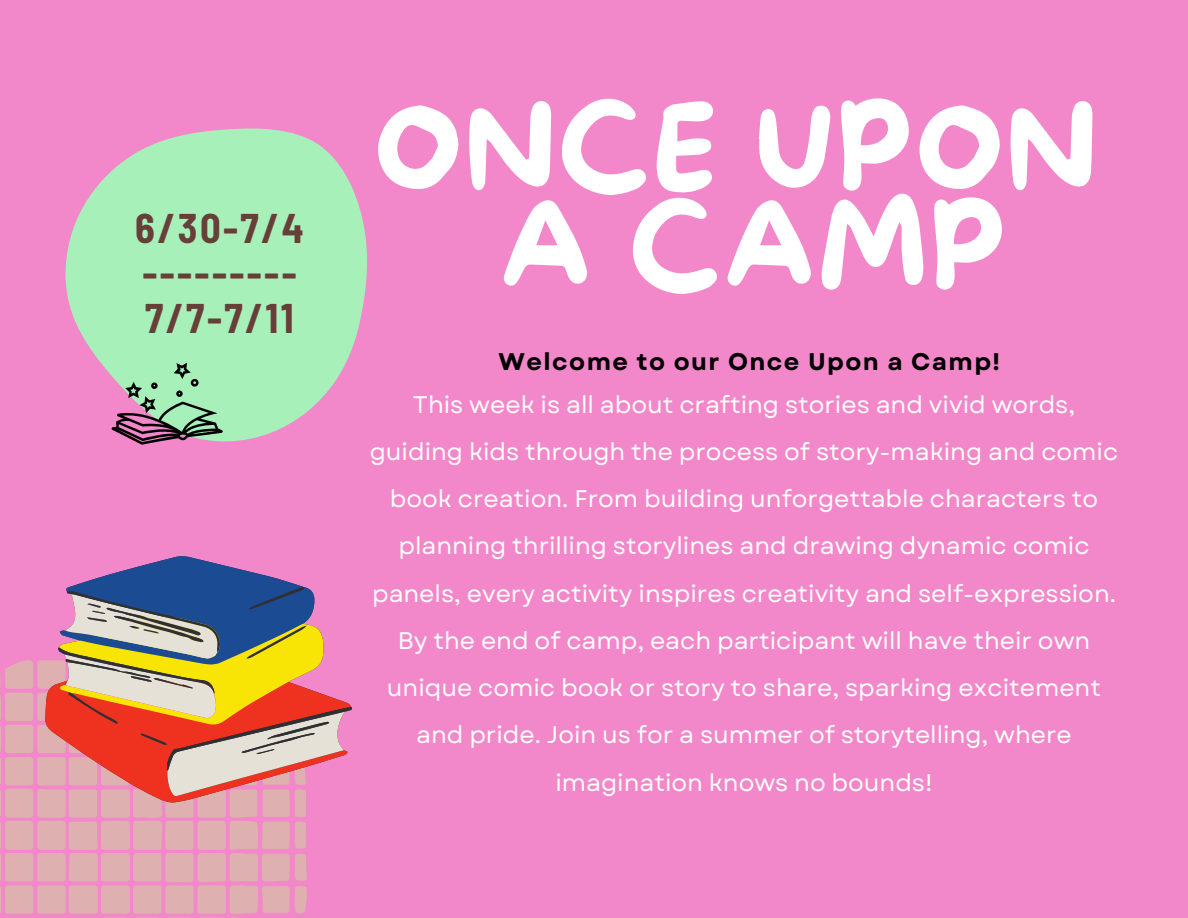
<style>
.page{position:relative;width:1188px;height:918px;background:#f288ca}
.page>*{position:absolute;margin:0;border:0;box-sizing:border-box;transform-origin:0 0}
.t1{font:114px/99px "More Sugar";letter-spacing:.02em;color:#fff;text-align:center}
.t2{font:700 semi-condensed 40.5px/45px "Barlow";color:#683e38}
.t3{font:24px/47.2px "Garet";color:#fff;text-align:center}
.t4{font:700 24px "Garet";letter-spacing:.06em;color:#000}
</style>
<div class="page">
<svg style="left:0;top:660px;width:307px;height:258px;fill:#dfb0b0"></svg>
<svg style="left:45px;top:556px;width:307px;height:247px"></svg>
<svg style="left:65px;top:128px;width:302px;height:314px;fill:#a7f0ba"></svg>
<svg style="left:112px;top:363px;width:111px;height:82px"></svg>
<p class="t2" style="left:135px;top:204px;width:170px">6/30-7/4 ---------<br>7/7-7/11</p>
<h2 class="t1" style="left:374px;top:104px;width:724px">ONCE UPON<br>A CAMP</h2>
<p class="t4" style="left:499px;top:344px;width:503px">Welcome to our Once Upon a Camp!</p>
<p class="t3" style="left:370px;top:381px;width:750px">This week is all about crafting stories and vivid words, guiding kids through the process of story-making and comic book creation. From building unforgettable characters to planning thrilling storylines and drawing dynamic comic panels, every activity inspires creativity and self-expression.<br>By the end of camp, each participant will have their own unique comic book or story to share, sparking excitement and pride. Join us for a summer of storytelling, where imagination knows no bounds!</p>
</div>
